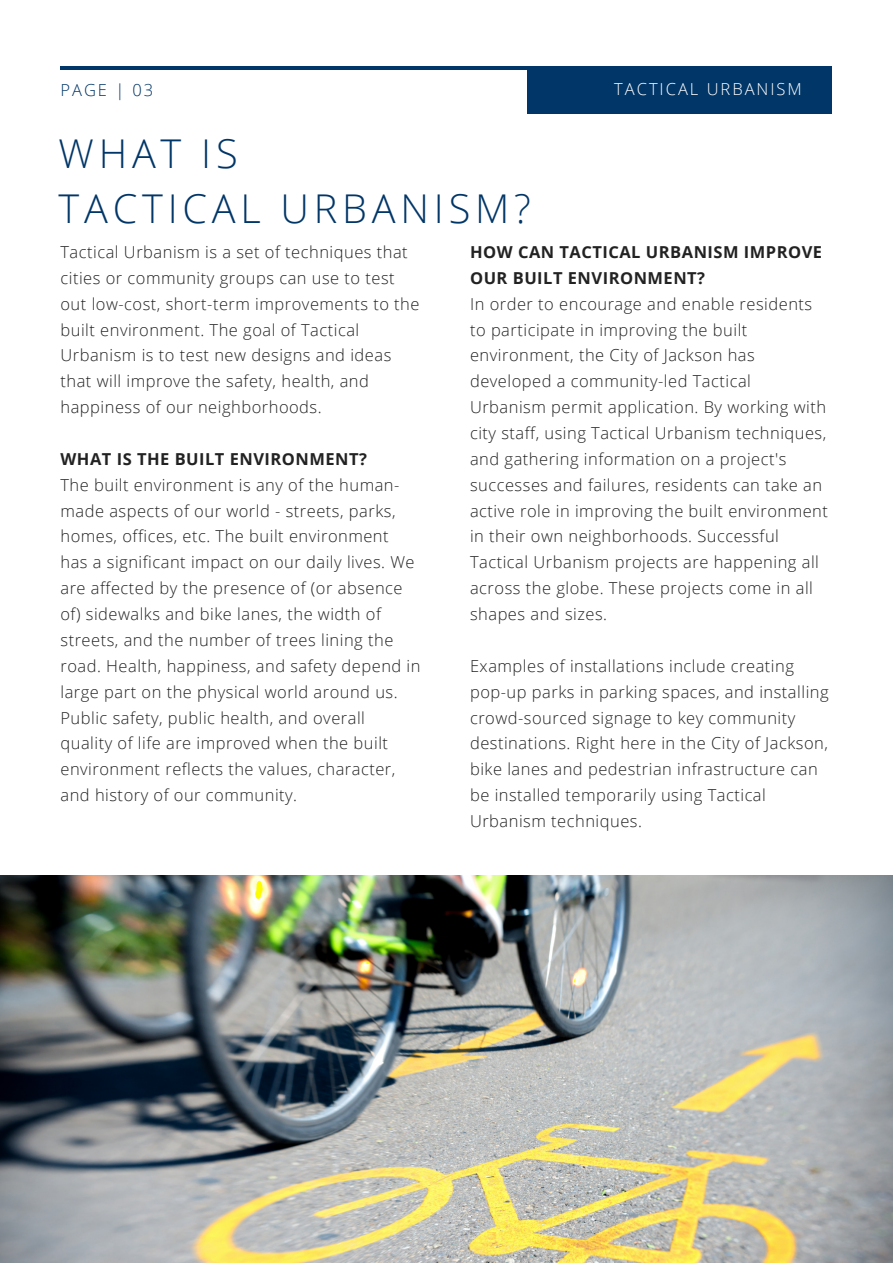
<style>
.page{position:relative;width:893px;height:1264px;background:#fff}
.page>*{position:absolute;margin:0;border:0;box-sizing:border-box;transform-origin:0 0}
.t1{font:300 39.6px "Open Sans";letter-spacing:.12em;color:#013668}
.t2{font:300 16.5px/25.8px "Open Sans";letter-spacing:.03em;color:#222}
.t3{font:700 16.5px/25.8px "Open Sans";letter-spacing:.03em;color:#222}
.t4{font:300 16.5px "Open Sans";letter-spacing:.12em;color:#fff}
.t5{font:300 16.5px "Open Sans";letter-spacing:.12em;color:#013668}
</style>
<div class="page">
<hr style="left:60px;top:66px;width:770px;height:4px;background:#013668">
<div style="left:527px;top:66px;width:305px;height:47px;background:#013668"></div>
<img style="left:0;top:876px;width:892px;height:386px">
<p class="t5" style="left:60px;top:79px;width:94px">PAGE | 03</p>
<p class="t4" style="left:614px;top:78px;width:189px">TACTICAL URBANISM</p>
<p class="t1" style="left:59px;top:126px;width:180px">WHAT IS</p>
<p class="t1" style="left:59px;top:181px;width:473px">TACTICAL URBANISM?</p>
<p class="t2" style="left:60px;top:239px;width:360px">Tactical Urbanism is a set of techniques that cities or community groups can use to test out low-cost, short-term improvements to the built environment. The goal of Tactical Urbanism is to test new designs and ideas that will improve the safety, health, and happiness of our neighborhoods.</p>
<p class="t3" style="left:60px;top:445px;width:308px">WHAT IS THE BUILT ENVIRONMENT?</p>
<p class="t2" style="left:60px;top:471px;width:361px">The built environment is any of the human&shy;made aspects of our world - streets, parks, homes, offices, etc. The built environment<br>has a significant impact on our daily lives. We are affected by the presence of (or absence of) sidewalks and bike lanes, the width of streets, and the number of trees lining the road. Health, happiness, and safety depend in large part on the physical world around us.</p>
<p class="t2" style="left:60px;top:704px;width:336px">Public safety, public health, and overall quality of life are improved when the built environment reflects the values, character, and history of our community.</p>
<p class="t3" style="left:470px;top:239px;width:353px">HOW CAN TACTICAL URBANISM IMPROVE<br>OUR BUILT ENVIRONMENT?</p>
<p class="t2" style="left:470px;top:290px;width:359px">In order to encourage and enable residents to participate in improving the built environment, the City of Jackson has developed a community-led Tactical Urbanism permit application. By working with city staff, using Tactical Urbanism techniques, and gathering information on a project's successes and failures, residents can take an active role in improving the built environment in their own neighborhoods. Successful Tactical Urbanism projects are happening all across the globe. These projects come in all shapes and sizes.</p>
<p class="t2" style="left:470px;top:652px;width:360px">Examples of installations include creating pop-up parks in parking spaces, and installing crowd-sourced signage to key community destinations. Right here in the City of Jackson, bike lanes and pedestrian infrastructure can be installed temporarily using Tactical Urbanism techniques.</p>
</div>
